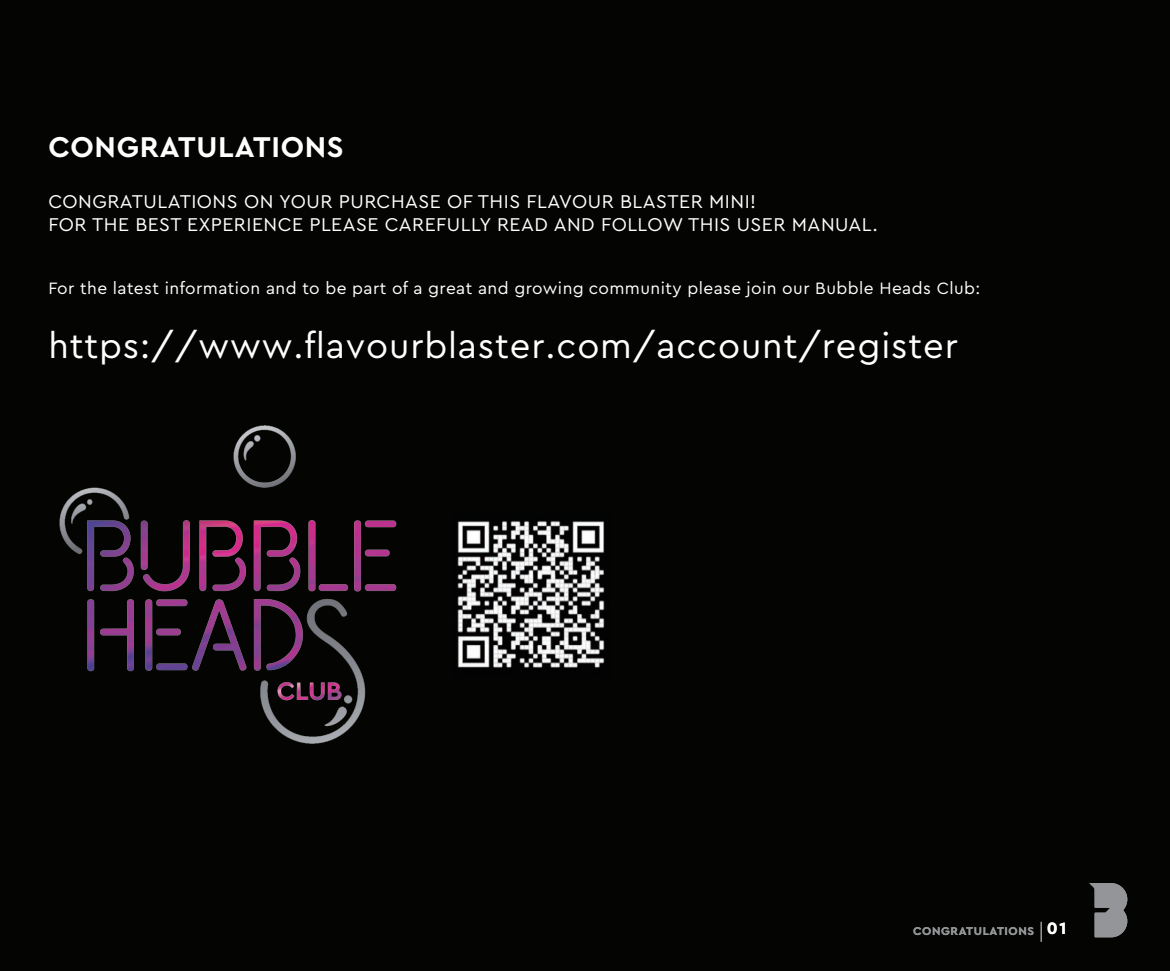
<style>
.page{position:relative;width:1170px;height:971px;background:#fff}
.page>*{position:absolute;margin:0;border:0;box-sizing:border-box;transform-origin:0 0}
.t1{font:36.25px "Cera Pro";letter-spacing:.025em;color:#fff}
.t2{font:700 30px "Cera Pro";letter-spacing:.025em;color:#fff}
.t3{font:19.5px/23.2px "Cera Pro";letter-spacing:.025em;color:#fff}
.t4{font:17.25px "Cera Pro";letter-spacing:.025em;color:#fff}
.t5{font:700 11.75px "Cera Pro";letter-spacing:.05em;color:#939598}
.s1{font-size:17.25px;color:#fff}
</style>
<div class="page">
<div style="left:0;top:0;width:1169px;height:971px;background:#040503"></div>
<img style="left:59px;top:425px;width:338px;height:319px">
<img style="left:457px;top:521px;width:148px;height:147px">
<svg style="left:1040px;top:922px;width:1px;height:20px"></svg>
<svg style="left:1089px;top:883px;width:38px;height:54px"></svg>
<h2 class="t2" style="left:48px;top:127px;width:297px">CONGRATULATIONS</h2>
<p class="t3" style="left:48px;top:189px;width:831px">CONGRATULATIONS ON YOUR PURCHASE OF THIS FLAVOUR BLASTER MINI!<br>FOR THE BEST EXPERIENCE PLEASE CAREFULLY READ AND FOLLOW THIS USER MANUAL.</p>
<p class="t4" style="left:48px;top:277px;width:933px">For the latest information and to be part of a great and growing community please join our Bubble Heads Club:</p>
<h1 class="t1" style="left:48px;top:322px;width:911px">https://www.flavourblaster.com/account/register</h1>
<p class="t5" style="left:913px;top:923px;width:155px">CONGRATULATIONS <span class="s1">01</span></p>
</div>
